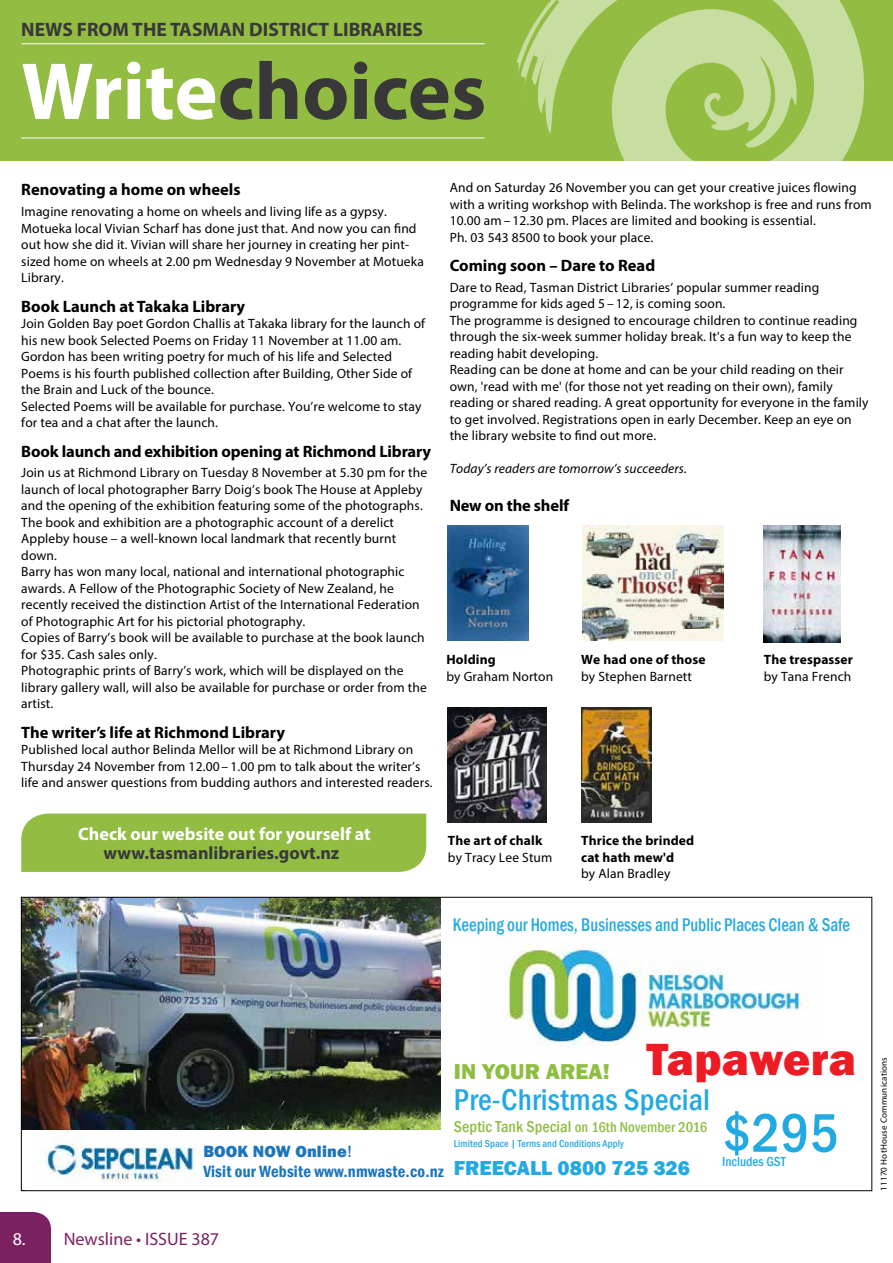
<style>
.page{position:relative;width:893px;height:1263px;background:#fff}
.page>*{position:absolute;margin:0;border:0;box-sizing:border-box;transform-origin:0 0}
.t1{font:700 81.6px "Myriad Pro";color:#383839}
.t2{font:500 condensed 56.25px "Franklin Gothic";color:#23a9e1}
.t3{font:500 condensed 30.9px "Franklin Gothic";letter-spacing:.01em;color:#23a9e1}
.t4{font:800 22.05px "Franklin Gothic";letter-spacing:.01em;color:#8ebe41}
.t5{font:800 20.85px "Franklin Gothic";color:#23a9e1}
.t6{font:700 19.5px "Myriad Pro";color:#383839}
.t7{font:500 condensed 18.9px "Franklin Gothic";color:#23a9e1;scale:.9 1}
.t8{font:700 18px "Myriad Pro";color:#fff}
.t9{font:700 18px "Myriad Pro";color:#383839}
.t10{font:18px "Myriad Pro";color:#7b2162}
.t11{font:600 condensed 16.65px/20.1px "Franklin Gothic";letter-spacing:.01em;color:#1b75bc}
.t12{font:700 16.5px "Myriad Pro";color:#000}
.t13{font:500 condensed 14.7px "Franklin Gothic";letter-spacing:.01em;color:#8ebe41}
.t14{font:13.5px/16.5px "Myriad Pro";letter-spacing:.01em;color:#000}
.t15{font:700 13.5px/16.5px "Myriad Pro";letter-spacing:.01em;color:#000}
.t16{font:italic 13.5px "Myriad Pro";letter-spacing:.01em;color:#000}
.t17{font:500 condensed 13.5px "Franklin Gothic";color:#25aae1}
.t18{font:500 condensed 10.35px "Franklin Gothic";letter-spacing:.01em;color:#23a9e1}
.t19{font:9px "Myriad Pro";letter-spacing:.02em;color:#000}
.s1{color:#fff}
.s2{font-weight:800;font-stretch:normal}
.s3{font-weight:500}
.s4{font-size:16.2px}
</style>
<div class="page">
<div style="left:0;top:1212px;width:51px;height:51px;background:#7b2162"></div>
<div style="left:0;top:0;width:893px;height:160px;background:#93bc43"></div>
<hr style="left:21px;top:138px;width:464px;height:1px;background:#fff">
<hr style="left:21px;top:43px;width:464px;height:1px;background:#fff">
<svg style="left:517px;top:0;width:351px;height:161px;fill:#c8dda0"></svg>
<div style="left:21px;top:813px;width:405px;height:59px;background:#93bc43"></div>
<img style="left:502px;top:942px;width:308px;height:104px">
<img style="left:23px;top:899px;width:418px;height:231px">
<img style="left:41px;top:1130px;width:160px;height:52px">
<img style="left:448px;top:526px;width:81px;height:115px">
<img style="left:583px;top:526px;width:140px;height:114px">
<img style="left:764px;top:526px;width:76px;height:116px">
<img style="left:448px;top:708px;width:98px;height:115px">
<img style="left:581px;top:708px;width:71px;height:115px">
<h3 class="t6" style="left:21px;top:17px;width:403px">NEWS FROM THE TASMAN DISTRICT LIBRARIES</h3>
<h1 class="t1" style="left:21px;top:38px;width:466px"><span class="s1">Write</span>choices</h1>
<p class="t12" style="left:21px;top:179px;width:221px">Renovating a home on wheels</p>
<p class="t14" style="left:21px;top:203px;width:404px">Imagine renovating a home on wheels and living life as a gypsy.<br>Motueka local Vivian Scharf has done just that. And now you can find out how she did it. Vivian will share her journey in creating her pint&shy;sized home on wheels at 2.00 pm Wednesday 9 November at Motueka Library.</p>
<p class="t12" style="left:21px;top:295px;width:225px">Book Launch at Takaka Library</p>
<p class="t14" style="left:21px;top:315px;width:405px">Join Golden Bay poet Gordon Challis at Takaka library for the launch of his new book Selected Poems on Friday 11 November at 11.00 am.<br>Gordon has been writing poetry for much of his life and Selected Poems is his fourth published collection after Building, Other Side of the Brain and Luck of the bounce.<br>Selected Poems will be available for purchase. You’re welcome to stay for tea and a chat after the launch.</p>
<p class="t12" style="left:21px;top:440px;width:411px">Book launch and exhibition opening at Richmond Library</p>
<p class="t14" style="left:21px;top:464px;width:407px">Join us at Richmond Library on Tuesday 8 November at 5.30 pm for the launch of local photographer Barry Doig’s book The House at Appleby and the opening of the exhibition featuring some of the photographs.<br>The book and exhibition are a photographic account of a derelict Appleby house – a well-known local landmark that recently burnt down.<br>Barry has won many local, national and international photographic awards. A Fellow of the Photographic Society of New Zealand, he recently received the distinction Artist of the International Federation of Photographic Art for his pictorial photography.<br>Copies of Barry’s book will be available to purchase at the book launch for $35. Cash sales only.<br>Photographic prints of Barry’s work, which will be displayed on the library gallery wall, will also be available for purchase or order from the artist.</p>
<p class="t12" style="left:21px;top:721px;width:265px">The writer’s life at Richmond Library</p>
<p class="t14" style="left:21px;top:741px;width:413px">Published local author Belinda Mellor will be at Richmond Library on<br>Thursday 24 November from 12.00 – 1.00 pm to talk about the writer’s life and answer questions from budding authors and interested readers.</p>
<h3 class="t8" style="left:78px;top:822px;width:294px">Check our website out for yourself at</h3>
<h3 class="t9" style="left:104px;top:841px;width:237px">www.tasmanlibraries.govt.nz</h3>
<p class="t14" style="left:450px;top:179px;width:424px">And on Saturday 26 November you can get your creative juices flowing with a writing workshop with Belinda. The workshop is free and runs from 10.00 am – 12.30 pm. Places are limited and booking is essential.<br>Ph. 03 543 8500 to book your place.</p>
<p class="t12" style="left:450px;top:255px;width:207px">Coming soon – Dare to Read</p>
<p class="t14" style="left:450px;top:279px;width:420px">Dare to Read, Tasman District Libraries’ popular summer reading programme for kids aged 5 – 12, is coming soon.<br>The programme is designed to encourage children to continue reading through the six-week summer holiday break. It's a fun way to keep the reading habit developing.<br>Reading can be done at home and can be your child reading on their own, 'read with me' (for those not yet reading on their own), family reading or shared reading. A great opportunity for everyone in the family to get involved. Registrations open in early December. Keep an eye on the library website to find out more.</p>
<p class="t16" style="left:450px;top:460px;width:239px">Today’s readers are tomorrow’s succeeders.</p>
<p class="t12" style="left:450px;top:495px;width:121px">New on the shelf</p>
<p class="t15" style="left:446px;top:651px;width:51px">Holding</p>
<p class="t14" style="left:446px;top:668px;width:108px">by Graham Norton</p>
<p class="t15" style="left:581px;top:651px;width:126px">We had one of those</p>
<p class="t14" style="left:581px;top:668px;width:112px">by Stephen Barnett</p>
<p class="t15" style="left:764px;top:651px;width:91px">The trespasser</p>
<p class="t14" style="left:764px;top:668px;width:89px">by Tana French</p>
<p class="t15" style="left:448px;top:832px;width:96px">The art of chalk</p>
<p class="t14" style="left:448px;top:849px;width:106px">by Tracy Lee Stum</p>
<p class="t15" style="left:581px;top:832px;width:115px">Thrice the brinded cat hath mew'd</p>
<p class="t14" style="left:581px;top:865px;width:91px">by Alan Bradley</p>
<h3 class="t7" style="left:453px;top:912px;width:443px">Keeping our Homes, Businesses and Public Places Clean &amp; Safe</h3>
<p class="t11" style="left:203px;top:1141px;width:242px"><span class="s2">BOOK NOW Online</span><span class="s3">!<br></span>Visit our Website www.nmwaste.co.nz</p>
<h3 class="t4" style="left:454px;top:1058px;width:404px">IN YOUR AREA! <sup>Tapawera</sup></h3>
<h3 class="t3" style="left:454px;top:1079px;width:258px">Pre-Christmas Special</h3>
<p class="t13" style="left:454px;top:1117px;width:255px"><span class="s4">Septic Tank Special</span> on 16th November 2016</p>
<h3 class="t5" style="left:454px;top:1155px;width:238px">FREECALL 0800 725 326</h3>
<p class="t18" style="left:454px;top:1136px;width:171px">Limited Space | Terms and Conditions Apply</p>
<h2 class="t2" style="left:722px;top:1096px;width:118px">$295</h2>
<p class="t17" style="left:722px;top:1153px;width:65px">Includes GST</p>
<h3 class="t10" style="left:13px;top:1227px;width:208px"><span class="s1">8.</span> Newsline • ISSUE 387</h3>
<p class="t19" style="left:878px;top:1191px;width:135px;rotate:-90deg">11170 HotHouse Communications</p>
</div>
